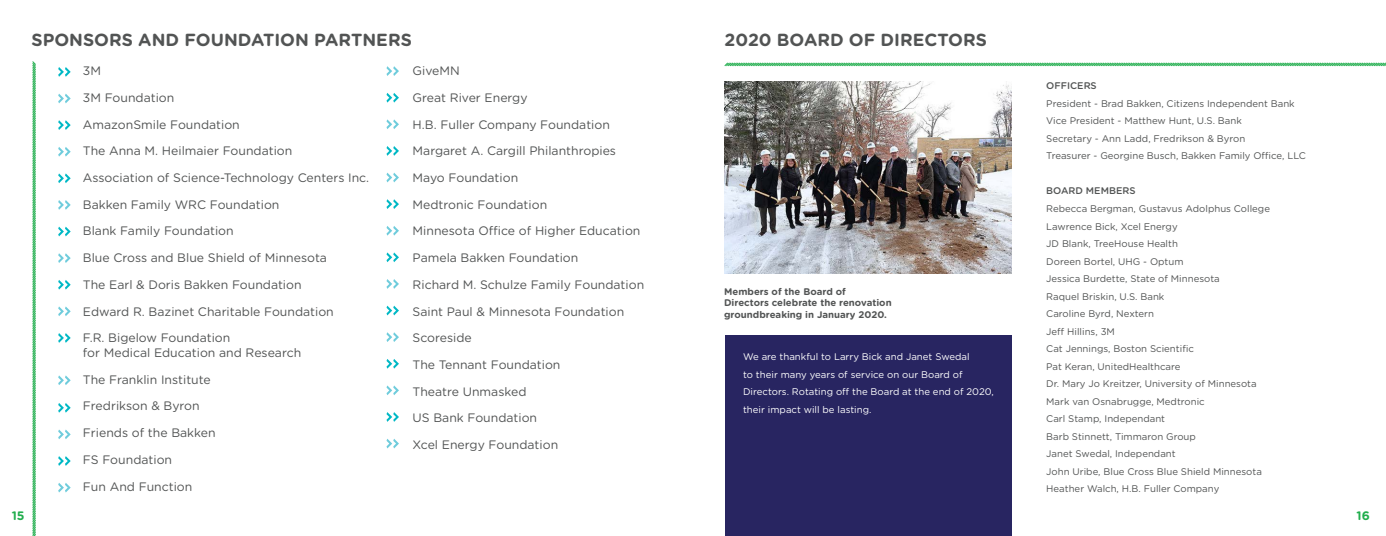
<style>
.page{position:relative;width:1386px;height:536px;background:#fff}
.page>*{position:absolute;margin:0;border:0;box-sizing:border-box;transform-origin:0 0}
.t1{font:700 17.5px "Gotham Rounded";color:#525454}
.t2{font:12.25px/26.7px "Gotham Rounded";color:#525454}
.t3{font:700 12.25px "Gotham Rounded";color:#22ae4e}
.t4{font:9.62px/17.5px "Gotham Rounded";color:#525454}
.t5{font:9.62px/17.5px "Gotham Rounded";color:#fff}
.t6{font:700 9.62px/11.5px "Gotham Rounded";color:#525454}
.t7{font:500 9.62px "Gotham Rounded";color:#525454}
</style>
<div class="page">
<svg style="left:58px;top:67px;width:13px;height:10px"></svg>
<svg style="left:58px;top:94px;width:13px;height:9px"></svg>
<svg style="left:58px;top:120px;width:13px;height:10px"></svg>
<svg style="left:58px;top:147px;width:13px;height:9px"></svg>
<svg style="left:58px;top:173px;width:13px;height:10px"></svg>
<svg style="left:58px;top:200px;width:13px;height:10px"></svg>
<svg style="left:58px;top:226px;width:13px;height:10px"></svg>
<svg style="left:58px;top:253px;width:13px;height:10px"></svg>
<svg style="left:58px;top:280px;width:13px;height:9px"></svg>
<svg style="left:58px;top:306px;width:13px;height:10px"></svg>
<svg style="left:58px;top:333px;width:13px;height:10px"></svg>
<svg style="left:58px;top:375px;width:13px;height:10px"></svg>
<svg style="left:58px;top:403px;width:13px;height:9px"></svg>
<svg style="left:58px;top:429px;width:13px;height:10px"></svg>
<svg style="left:58px;top:456px;width:13px;height:9px"></svg>
<svg style="left:58px;top:483px;width:13px;height:9px"></svg>
<svg style="left:32px;top:61px;width:4px;height:475px"></svg>
<svg style="left:387px;top:66px;width:12px;height:10px"></svg>
<svg style="left:387px;top:93px;width:12px;height:9px"></svg>
<svg style="left:387px;top:119px;width:12px;height:10px"></svg>
<svg style="left:387px;top:146px;width:12px;height:10px"></svg>
<svg style="left:387px;top:172px;width:12px;height:10px"></svg>
<svg style="left:387px;top:199px;width:12px;height:10px"></svg>
<svg style="left:387px;top:226px;width:12px;height:9px"></svg>
<svg style="left:387px;top:252px;width:12px;height:10px"></svg>
<svg style="left:387px;top:279px;width:12px;height:10px"></svg>
<svg style="left:387px;top:305px;width:12px;height:10px"></svg>
<svg style="left:387px;top:332px;width:12px;height:10px"></svg>
<svg style="left:387px;top:359px;width:12px;height:9px"></svg>
<svg style="left:387px;top:385px;width:12px;height:10px"></svg>
<svg style="left:387px;top:412px;width:12px;height:9px"></svg>
<svg style="left:387px;top:439px;width:12px;height:9px"></svg>
<div style="left:725px;top:335px;width:287px;height:201px;background:#282561"></div>
<svg style="left:724px;top:62px;width:662px;height:5px"></svg>
<img style="left:724px;top:82px;width:288px;height:191px">
<h1 class="t1" style="left:32px;top:26px;width:382px">SPONSORS AND FOUNDATION PARTNERS</h1>
<p class="t2" style="left:83px;top:57px;width:288px">3M<br>3M Foundation<br>AmazonSmile Foundation<br>The Anna M. Heilmaier Foundation<br>Association of Science-Technology Centers Inc.<br>Bakken Family WRC Foundation<br>Blank Family Foundation<br>Blue Cross and Blue Shield of Minnesota<br>The Earl &amp; Doris Bakken Foundation<br>Edward R. Bazinet Charitable Foundation<br>F.R. Bigelow Foundation</p>
<p class="t2" style="left:83px;top:338px;width:220px">for Medical Education and Research<br>The Franklin Institute<br>Fredrikson &amp; Byron<br>Friends of the Bakken<br>FS Foundation<br>Fun And Function</p>
<p class="t2" style="left:413px;top:57px;width:233px">GiveMN<br>Great River Energy<br>H.B. Fuller Company Foundation<br>Margaret A. Cargill Philanthropies<br>Mayo Foundation<br>Medtronic Foundation<br>Minnesota Office of Higher Education<br>Pamela Bakken Foundation<br>Richard M. Schulze Family Foundation<br>Saint Paul &amp; Minnesota Foundation<br>Scoreside<br>The Tennant Foundation<br>Theatre Unmasked<br>US Bank Foundation<br>Xcel Energy Foundation</p>
<p class="t3" style="left:12px;top:507px;width:14px">15</p>
<h1 class="t1" style="left:724px;top:26px;width:264px">2020 BOARD OF DIRECTORS</h1>
<p class="t6" style="left:724px;top:285px;width:169px">Members of the Board of<br>Directors celebrate the renovation groundbreaking in January 2020.</p>
<p class="t5" style="left:743px;top:347px;width:252px">We are thankful to Larry Bick and Janet Swedal<br>to their many years of service on our Board of Directors. Rotating off the Board at the end of 2020, their impact will be lasting.</p>
<p class="t7" style="left:1046px;top:79px;width:52px">OFFICERS</p>
<p class="t4" style="left:1046px;top:94px;width:261px">President - Brad Bakken, Citizens Independent Bank Vice President - Matthew Hunt, U.S. Bank<br>Secretary - Ann Ladd, Fredrikson &amp; Byron<br>Treasurer - Georgine Busch, Bakken Family Office, LLC</p>
<p class="t7" style="left:1046px;top:184px;width:91px">BOARD MEMBERS</p>
<p class="t4" style="left:1046px;top:199px;width:225px">Rebecca Bergman, Gustavus Adolphus College<br>Lawrence Bick, Xcel Energy<br>JD Blank, TreeHouse Health<br>Doreen Bortel, UHG - Optum<br>Jessica Burdette, State of Minnesota<br>Raquel Briskin, U.S. Bank<br>Caroline Byrd, Nextern<br>Jeff Hillins, 3M<br>Cat Jennings, Boston Scientific<br>Pat Keran, UnitedHealthcare<br>Dr. Mary Jo Kreitzer, University of Minnesota<br>Mark van Osnabrugge, Medtronic<br>Carl Stamp, Independant<br>Barb Stinnett, Timmaron Group<br>Janet Swedal, Independant<br>John Uribe, Blue Cross Blue Shield Minnesota<br>Heather Walch, H.B. Fuller Company</p>
<p class="t3" style="left:1357px;top:507px;width:15px">16</p>
</div>
